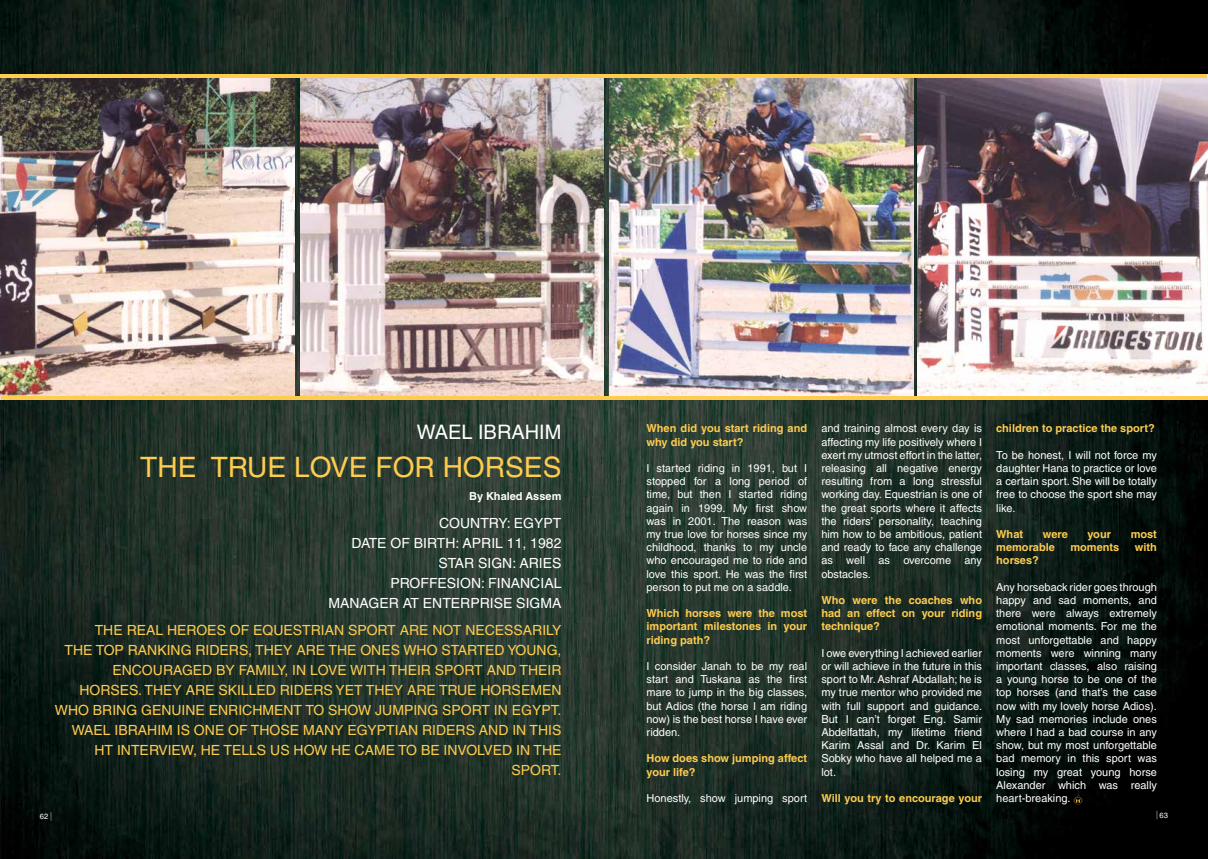
<style>
.page{position:relative;width:1208px;height:859px;background:#fff}
.page>*{position:absolute;margin:0;border:0;box-sizing:border-box;transform-origin:0 0}
.t1{font:28.1px "Helvetica";color:#fecc4f}
.t2{font:20px "Helvetica";color:#fff}
.t3{font:14px/20px "Helvetica";color:#fecc4f;text-align:right}
.t4{font:14px/20px "Helvetica";color:#fff}
.t5{font:11px/13.2px "Helvetica";color:#fff;text-align:justify}
.t6{font:700 11px/13.2px "Helvetica";color:#fecc4f}
.t7{font:700 11px "Helvetica";color:#fff}
.t8{font:7.6px "Helvetica";color:#fff}
</style>
<div class="page">
<img style="left:0;top:0;width:1208px;height:859px">
<img style="left:300px;top:77px;width:304px;height:319px">
<img style="left:917px;top:74px;width:291px;height:322px">
<img style="left:0;top:77px;width:295px;height:323px">
<img style="left:609px;top:77px;width:304px;height:319px">
<hr style="left:0;top:74px;width:1207px;height:3px;background:#fecc4f">
<hr style="left:1px;top:396px;width:1207px;height:4px;background:#fecc4f">
<svg style="left:1073px;top:794px;width:10px;height:11px"></svg>
<h2 class="t2" style="left:417px;top:421px;width:146px">WAEL IBRAHIM</h2>
<h1 class="t1" style="left:140px;top:451px;width:20px">the</h1>
<h1 class="t1" style="left:211px;top:451px;width:20px">true</h1>
<h1 class="t1" style="left:294px;top:451px;width:19px">love</h1>
<h1 class="t1" style="left:375px;top:451px;width:20px">for</h1>
<h1 class="t1" style="left:443px;top:451px;width:21px">horses</h1>
<p class="t7" style="left:469px;top:489px;width:94px">By Khaled Assem</p>
<p class="t4" style="left:351px;top:513px;width:211px;text-indent:88px">COUNTRY: EGYPT<br>DATE OF BIRTH: April</p>
<p class="t4" style="left:328px;top:533px;width:234px;text-align:right">11, 1982<br>STAR SIGN: ARIES<br>PROFFESION: FINANCIAL<br>MANAGER AT ENTERPRISE SIGMA</p>
<p class="t3" style="left:55px;top:620px;width:508px">THE REAL HEROES OF EQUESTRIAN SPORT ARE NOT NECESSARILY<br>THE TOP RANKING RIDERS, THEY ARE THE ONES WHO STARTED YOUNG, ENCOURAGED BY FAMILY, IN LOVE WITH THEIR SPORT AND THEIR HORSES. THEY ARE SKILLED RIDERS YET THEY ARE TRUE HORSEMEN WHO BRING GENUINE ENRICHMENT TO SHOW JUMPING SPORT IN EGYPT.<br>WAEL IBRAHIM IS ONE OF THOSE MANY EGYPTIAN RIDERS AND IN THIS HT INTERVIEW, HE TELLS US HOW HE CAME TO BE INVOLVED IN THE SPORT.</p>
<p class="t6" style="left:646px;top:422px;width:162px">When did you start riding and why did you start?</p>
<p class="t5" style="left:646px;top:461px;width:162px">I started riding in 1991, but I stopped for a long period of time, but then I started riding again in 1999. My first show was in 2001. The reason was my true love for horses since my childhood, thanks to my uncle who encouraged me to ride and love this sport. He was the first person to put me on a saddle.</p>
<p class="t6" style="left:646px;top:606px;width:162px;text-align:justify">Which horses were the most important milestones in your riding path?</p>
<p class="t5" style="left:646px;top:659px;width:162px">I consider Janah to be my real start and Tuskana as the first mare to jump in the big classes, but Adios (the horse I am riding now) is the best horse I have ever ridden.</p>
<p class="t6" style="left:646px;top:752px;width:162px">How does show jumping affect your life?</p>
<p class="t5" style="left:646px;top:791px;width:162px">Honestly, show jumping sport</p>
<p class="t5" style="left:821px;top:422px;width:162px">and training almost every day is affecting my life positively where I exert my utmost effort in the latter, releasing all negative energy resulting from a long stressful working day. Equestrian is one of the great sports where it affects the riders’ personality, teaching him how to be ambitious, patient and ready to face any challenge as well as overcome any obstacles.</p>
<p class="t6" style="left:821px;top:593px;width:162px;text-align:justify">Who were the coaches who had an effect on your riding technique?</p>
<p class="t5" style="left:821px;top:646px;width:162px">I owe everything I achieved earlier or will achieve in the future in this sport to Mr. Ashraf Abdallah; he is my true mentor who provided me with full support and guidance.<br>But I can’t forget Eng. Samir Abdelfattah, my lifetime friend Karim Assal and Dr. Karim El Sobky who have all helped me a lot.</p>
<p class="t6" style="left:821px;top:791px;width:162px">Will you try to encourage your</p>
<p class="t6" style="left:996px;top:422px;width:160px">children to practice the sport?</p>
<p class="t5" style="left:996px;top:448px;width:162px">To be honest, I will not force my daughter Hana to practice or love a certain sport. She will be totally free to choose the sport she may like.</p>
<p class="t6" style="left:996px;top:527px;width:28px">What</p>
<p class="t6" style="left:1042px;top:527px;width:27px">were</p>
<p class="t6" style="left:1087px;top:527px;width:25px">your</p>
<p class="t6" style="left:1130px;top:527px;width:28px">most</p>
<p class="t6" style="left:996px;top:540px;width:60px">memorable</p>
<p class="t6" style="left:1070px;top:540px;width:50px">moments</p>
<p class="t6" style="left:1135px;top:540px;width:24px">with</p>
<p class="t6" style="left:996px;top:554px;width:44px">horses?</p>
<p class="t5" style="left:996px;top:580px;width:162px">Any horseback rider goes through happy and sad moments, and there were always extremely emotional moments. For me the most unforgettable and happy moments were winning many important classes, also raising a young horse to be one of the top horses (and that’s the case now with my lovely horse Adios).<br>My sad memories include ones where I had a bad course in any show, but my most unforgettable bad memory in this sport was losing my great young horse Alexander which was really heart-breaking.</p>
<p class="t8" style="left:40px;top:812px;width:10px">62</p>
<p class="t8" style="left:1159px;top:811px;width:10px">63</p>
</div>
